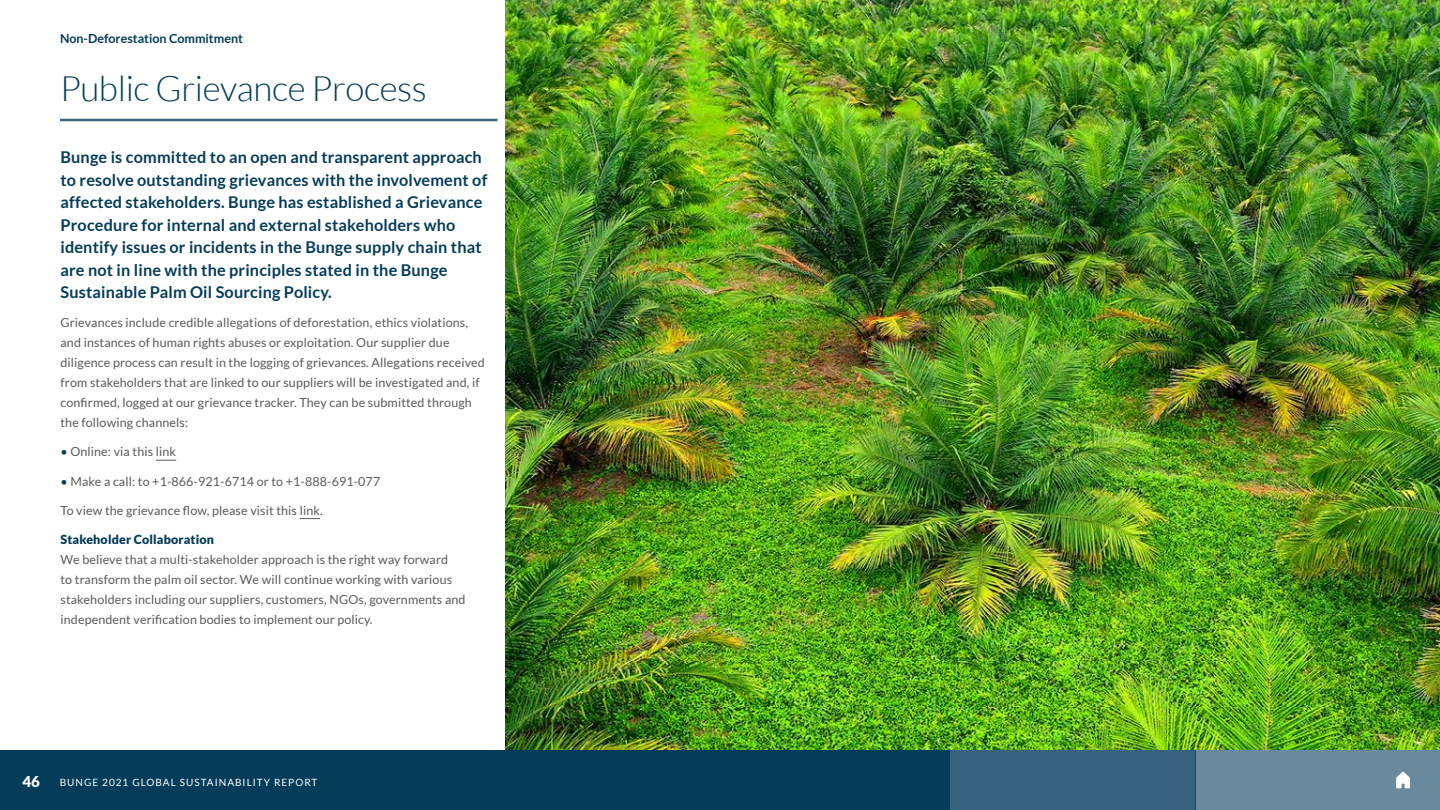
<style>
.page{position:relative;width:1440px;height:810px;background:#fff}
.page>*{position:absolute;margin:0;border:0;box-sizing:border-box;transform-origin:0 0}
.t1{font:300 35px "Lato";letter-spacing:-.01em;color:#043c5a}
.t2{font:700 16.25px/22.5px "Lato";letter-spacing:.01em;color:#043c5a}
.t3{font:900 15px "Lato";color:#fff}
.t4{font:12.5px/20px "Lato";letter-spacing:.01em;color:#5a5a5a}
.t5{font:700 12.5px "Lato";color:#043c5a}
.t6{font:900 12.5px "Lato";letter-spacing:.01em;color:#043c5a}
.t7{font:10px "Lato";letter-spacing:.1em;color:#fff}
.s1{color:#043c5a}
</style>
<div class="page">
<div style="left:0;top:750px;width:950px;height:60px;background:#043c5a"></div>
<div style="left:950px;top:750px;width:246px;height:60px;background:#36637b"></div>
<div style="left:1196px;top:750px;width:244px;height:60px;background:#688a9c"></div>
<svg style="left:1396px;top:772px;width:14px;height:16px"></svg>
<hr style="left:60px;top:119px;width:438px;height:2px;background:#3c647d">
<svg style="left:156px;top:460px;width:20px;height:1px"></svg>
<svg style="left:300px;top:518px;width:20px;height:1px"></svg>
<img style="left:505px;top:0;width:935px;height:750px">
<p class="t5" style="left:60px;top:31px;width:184px">Non-Deforestation Commitment</p>
<h1 class="t1" style="left:60px;top:66px;width:369px">Public Grievance Process</h1>
<p class="t2" style="left:61px;top:146px;width:428px">Bunge is committed to an open and transparent approach to resolve outstanding grievances with the involvement of affected stakeholders. Bunge has established a Grievance Procedure for internal and external stakeholders who identify issues or incidents in the Bunge supply chain that are not in line with the principles stated in the Bunge Sustainable Palm Oil Sourcing Policy.</p>
<p class="t4" style="left:61px;top:312px;width:426px">Grievances include credible allegations of deforestation, ethics violations, and instances of human rights abuses or exploitation. Our supplier due diligence process can result in the logging of grievances. Allegations received from stakeholders that are linked to our suppliers will be investigated and, if confirmed, logged at our grievance tracker. They can be submitted through the following channels:</p>
<p class="t4" style="left:61px;top:442px;width:117px"><span class="s1">•</span> Online: via this link</p>
<p class="t4" style="left:61px;top:471px;width:321px"><span class="s1">•</span> Make a call: to +1-866-921-6714 or to +1-888-691-077</p>
<p class="t4" style="left:61px;top:500px;width:264px">To view the grievance flow, please visit this link.</p>
<p class="t6" style="left:61px;top:532px;width:155px">Stakeholder Collaboration</p>
<p class="t4" style="left:61px;top:549px;width:407px">We believe that a multi-stakeholder approach is the right way forward<br>to transform the palm oil sector. We will continue working with various stakeholders including our suppliers, customers, NGOs, governments and independent verification bodies to implement our policy.</p>
<p class="t3" style="left:22px;top:773px;width:19px">46</p>
<p class="t7" style="left:60px;top:776px;width:259px">BUNGE 2021 GLOBAL SUSTAINABILITY REPORT</p>
</div>
